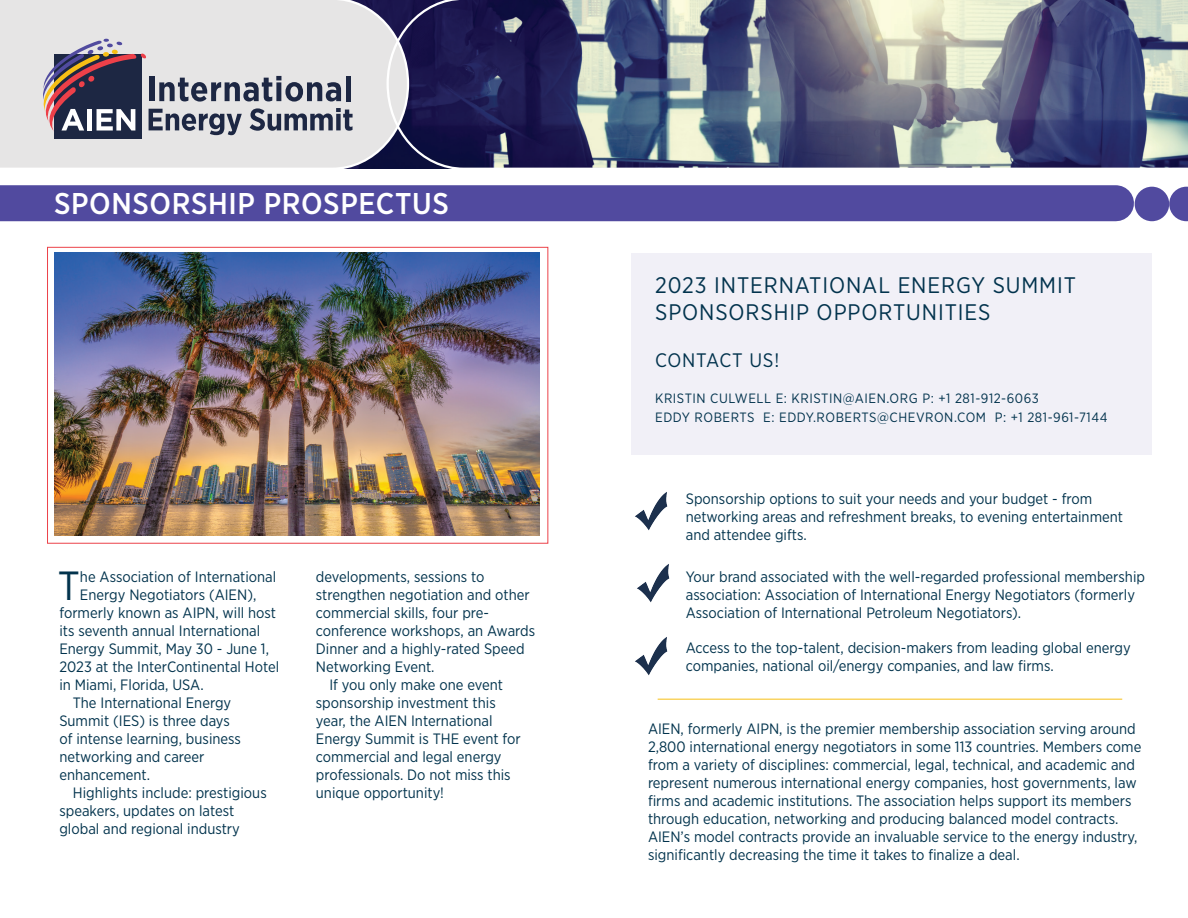
<style>
.page{position:relative;width:1188px;height:918px;background:#fff}
.page>*{position:absolute;margin:0;border:0;box-sizing:border-box;transform-origin:0 0}
.t1{font:40.65px "Gotham Narrow";color:#02334d}
.t2{font:500 30px "Gotham Narrow";letter-spacing:.02em;color:#fff}
.t3{font:22.5px/27px "Gotham Narrow";letter-spacing:.04em;color:#02334d}
.t4{font:19.5px "Gotham Narrow";letter-spacing:.04em;color:#02334d}
.t5{font:15px/18px "Gotham Narrow";color:#02334d}
.t6{font:13.5px/19.5px "Gotham Narrow";letter-spacing:.04em;color:#02334d}
</style>
<div class="page">
<div style="left:47px;top:247px;width:501px;height:297px;border:1px solid #ec4249"></div>
<div style="left:632px;top:253px;width:520px;height:202px;background:#f1f0f7"></div>
<div style="left:0;top:185px;width:1116px;height:36px;background:#514a9f"></div>
<div style="left:1135px;top:187px;width:34px;height:34px;background:#514a9f;border-radius:50%"></div>
<svg style="left:1169px;top:187px;width:19px;height:34px"></svg>
<img style="left:635px;top:492px;width:33px;height:39px">
<img style="left:637px;top:564px;width:33px;height:39px">
<img style="left:635px;top:637px;width:33px;height:39px">
<hr style="left:658px;top:699px;width:464px;height:1px;background:#f7bf15">
<div style="left:0;top:0;width:385px;height:169px;background:#e6e5e5"></div>
<svg style="left:385px;top:0;width:803px;height:169px;background:#666b85"></svg>
<div style="left:55px;top:54px;width:87px;height:85px;background:#1d2743"></div>
<svg style="left:43px;top:39px;width:310px;height:96px"></svg>
<img style="left:54px;top:253px;width:486px;height:283px">
<h2 class="t2" style="left:54px;top:184px;width:396px">SPONSORSHIP PROSPECTUS</h2>
<h1 class="t1" style="left:58px;top:561px;width:24px">T</h1>
<p class="t5" style="left:80px;top:568px;width:198px">he Association of International</p>
<p class="t5" style="left:80px;top:586px;width:178px">Energy Negotiators (AIEN),</p>
<p class="t5" style="left:59px;top:604px;width:218px">formerly known as AIPN, will host</p>
<p class="t5" style="left:59px;top:622px;width:202px">its seventh annual International</p>
<p class="t5" style="left:59px;top:640px;width:211px">Energy Summit, May 30 - June 1,</p>
<p class="t5" style="left:59px;top:658px;width:221px">2023 at the InterContinental Hotel</p>
<p class="t5" style="left:59px;top:676px;width:146px">in Miami, Florida, USA.</p>
<p class="t5" style="left:73px;top:694px;width:160px">The International Energy</p>
<p class="t5" style="left:59px;top:712px;width:172px">Summit (IES) is three days</p>
<p class="t5" style="left:59px;top:730px;width:183px">of intense learning, business</p>
<p class="t5" style="left:59px;top:748px;width:147px">networking and career</p>
<p class="t5" style="left:59px;top:766px;width:92px">enhancement.</p>
<p class="t5" style="left:73px;top:784px;width:195px">Highlights include: prestigious</p>
<p class="t5" style="left:59px;top:802px;width:176px">speakers, updates on latest</p>
<p class="t5" style="left:59px;top:820px;width:182px">global and regional industry</p>
<p class="t5" style="left:316px;top:568px;width:170px">developments, sessions to</p>
<p class="t5" style="left:316px;top:586px;width:215px">strengthen negotiation and other</p>
<p class="t5" style="left:316px;top:604px;width:175px">commercial skills, four pre-</p>
<p class="t5" style="left:316px;top:622px;width:221px">conference workshops, an Awards</p>
<p class="t5" style="left:316px;top:640px;width:210px">Dinner and a highly-rated Speed</p>
<p class="t5" style="left:316px;top:658px;width:120px">Networking Event.</p>
<p class="t5" style="left:329px;top:676px;width:175px">If you only make one event</p>
<p class="t5" style="left:316px;top:694px;width:181px">sponsorship investment this</p>
<p class="t5" style="left:316px;top:712px;width:178px">year, the AIEN International</p>
<p class="t5" style="left:316px;top:730px;width:206px">Energy Summit is THE event for</p>
<p class="t5" style="left:316px;top:748px;width:187px">commercial and legal energy</p>
<p class="t5" style="left:316px;top:766px;width:196px">professionals. Do not miss this</p>
<p class="t5" style="left:316px;top:784px;width:130px">unique opportunity!</p>
<h3 class="t3" style="left:655px;top:271px;width:422px">2023 INTERNATIONAL ENERGY SUMMIT<br>SPONSORSHIP OPPORTUNITIES</h3>
<h3 class="t4" style="left:655px;top:348px;width:126px">CONTACT US!</h3>
<p class="t6" style="left:655px;top:388px;width:454px">KRISTIN CULWELL E: KRISTIN@AIEN.ORG P: +1 281-912-6063<br>EDDY ROBERTS E: EDDY.ROBERTS@CHEVRON.COM P: +1 281-961-7144</p>
<p class="t5" style="left:686px;top:490px;width:439px">Sponsorship options to suit your needs and your budget - from networking areas and refreshment breaks, to evening entertainment and attendee gifts.</p>
<p class="t5" style="left:686px;top:568px;width:461px">Your brand associated with the well-regarded professional membership association: Association of International Energy Negotiators (formerly<br>Association of International Petroleum Negotiators).</p>
<p class="t5" style="left:686px;top:638px;width:447px">Access to the top-talent, decision-makers from leading global energy companies, national oil/energy companies, and law firms.</p>
<p class="t5" style="left:648px;top:719px;width:495px">AIEN, formerly AIPN, is the premier membership association serving around 2,800 international energy negotiators in some 113 countries. Members come from a variety of disciplines: commercial, legal, technical, and academic and represent numerous international energy companies, host governments, law firms and academic institutions. The association helps support its members through education, networking and producing balanced model contracts.<br>AIEN’s model contracts provide an invaluable service to the energy industry, significantly decreasing the time it takes to finalize a deal.</p>
</div>
